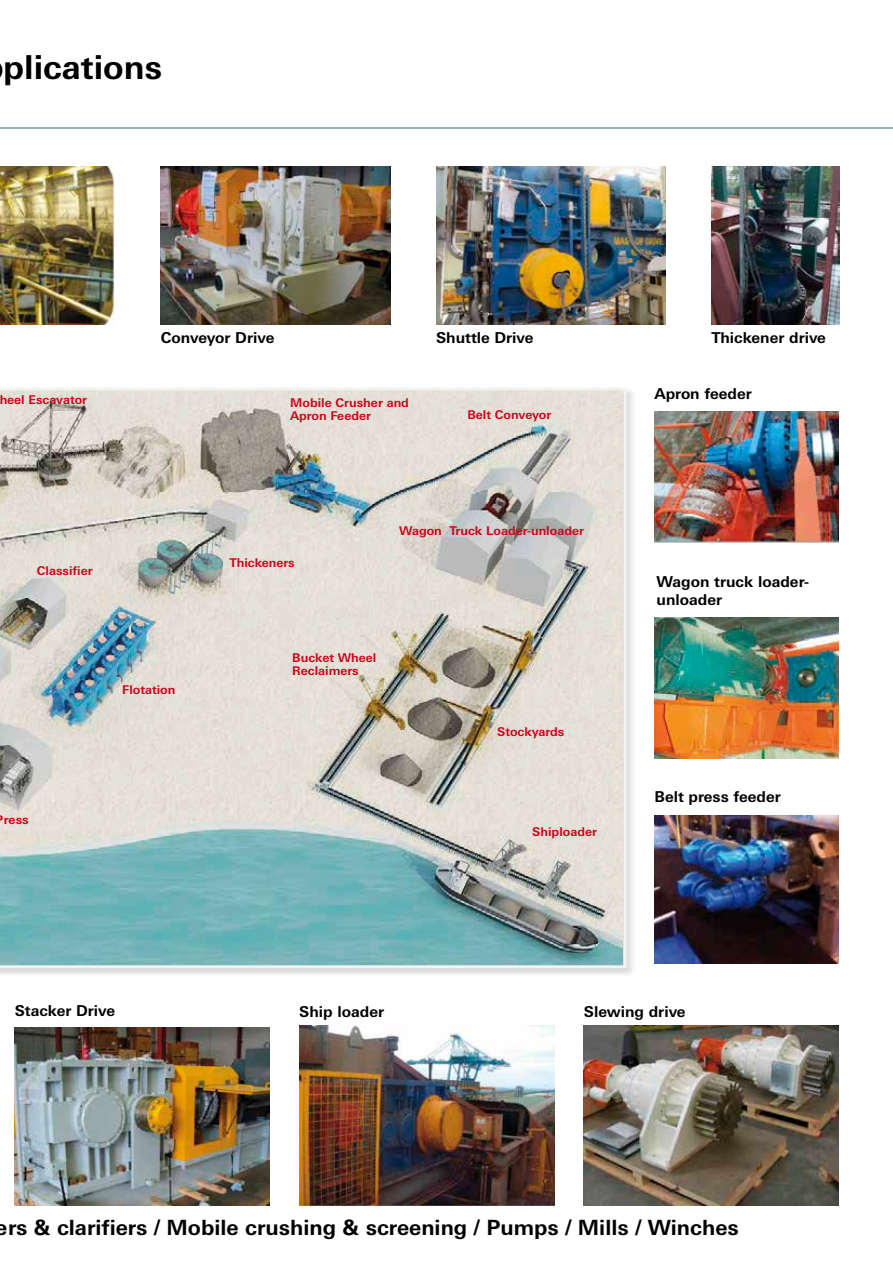
<style>
.page{position:relative;width:893px;height:1263px;background:#fff}
.page>*{position:absolute;margin:0;border:0;box-sizing:border-box;transform-origin:0 0}
.t1{font:700 33px "Univers Next W1 G";color:#000}
.t2{font:700 21px "Univers Next W1 G";color:#000}
.t3{font:700 15px/18px "Univers Next W1 G";color:#000}
.t4{font:700 12.15px/12.8px "Univers Next W1 G";color:#cc061d}
.s1{font-family:"Univers LT Std"}
</style>
<div class="page">
<img style="left:0;top:166px;width:115px;height:158px">
<img style="left:584px;top:1026px;width:255px;height:180px">
<img style="left:161px;top:166px;width:229px;height:158px">
<img style="left:15px;top:1027px;width:255px;height:179px">
<img style="left:299px;top:1026px;width:255px;height:180px">
<img style="left:436px;top:166px;width:230px;height:158px">
<hr style="left:0;top:127px;width:893px;height:1px;background:#9caeb6">
<img style="left:711px;top:167px;width:128px;height:157px">
<img style="left:0;top:388px;width:626px;height:580px">
<img style="left:654px;top:411px;width:185px;height:132px">
<img style="left:654px;top:617px;width:184px;height:141px">
<img style="left:654px;top:815px;width:185px;height:148px">
<h1 class="t1" style="left:3px;top:47px;width:161px">plications</h1>
<p class="t4" style="left:0;top:393px;width:89px">heel Escavator</p>
<p class="t3" style="left:161px;top:328px;width:115px">Conveyor Drive</p>
<p class="t4" style="left:290px;top:396px;width:120px">Mobile Crusher and<br>Apron Feeder</p>
<p class="t3" style="left:436px;top:328px;width:99px">Shuttle Drive</p>
<p class="t4" style="left:467px;top:408px;width:85px">Belt Conveyor</p>
<p class="t4" style="left:37px;top:565px;width:57px">Classifier</p>
<p class="t4" style="left:122px;top:683px;width:55px">Flotation</p>
<p class="t4" style="left:-4px;top:813px;width:34px">Press</p>
<p class="t4" style="left:230px;top:556px;width:67px">Thickeners</p>
<p class="t4" style="left:399px;top:525px;width:186px">Wagon Truck Loader-unloader</p>
<p class="t4" style="left:292px;top:651px;width:86px">Bucket Wheel<br>Reclaimers</p>
<p class="t4" style="left:497px;top:725px;width:69px">Stockyards</p>
<p class="t4" style="left:532px;top:826px;width:66px">Shiploader</p>
<p class="t3" style="left:711px;top:328px;width:116px">Thickener drive</p>
<p class="t3" style="left:654px;top:385px;width:99px">Apron feeder</p>
<p class="t3" style="left:657px;top:572px;width:154px">Wagon truck loader&shy;unloader</p>
<p class="t3" style="left:654px;top:788px;width:128px">Belt press feeder</p>
<p class="t3" style="left:15px;top:1001px;width:102px">Stacker Drive</p>
<p class="t3" style="left:299px;top:1003px;width:86px">Ship loader</p>
<p class="t3" style="left:584px;top:1003px;width:103px">Slewing drive</p>
<h2 class="t2" style="left:-4px;top:1215px;width:745px">ers <span class="s1">&amp;</span> clarifiers / Mobile crushing <span class="s1">&amp;</span> screening / Pumps / Mills / Winches</h2>
</div>
